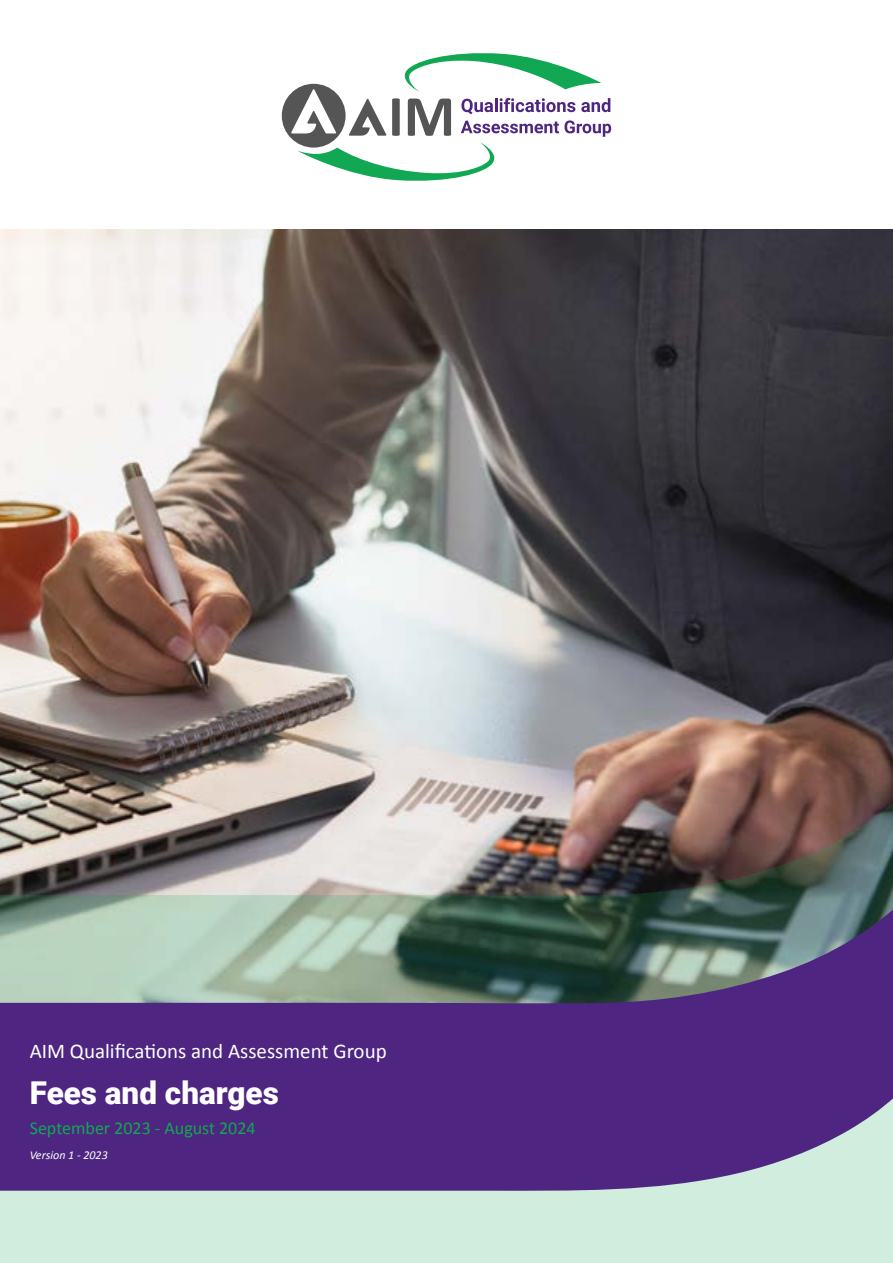
<style>
.page{position:relative;width:893px;height:1263px;background:#fff}
.page>*{position:absolute;margin:0;border:0;box-sizing:border-box;transform-origin:0 0}
.t1{font:900 31.5px "Roboto";color:#fff}
.t2{font:21px "Calibri";color:#fff}
.t3{font:18px "Calibri";color:#12a752}
.t4{font:italic 12px "Calibri";color:#fff}
</style>
<div class="page">
<div style="left:0;top:432px;width:893px;height:831px;background:#d0eddd"></div>
<img style="left:0;top:230px;width:893px;height:521px">
<img style="left:0;top:751px;width:893px;height:108px">
<svg style="left:0;top:859px;width:893px;height:332px;fill:#4e2681"></svg>
<div style="left:282px;top:84px;width:64px;height:64px;background:#565555;border-radius:50%"></div>
<svg style="left:291px;top:89px;width:45px;height:44px"></svg>
<svg style="left:408px;top:99px;width:43px;height:37px"></svg>
<svg style="left:349px;top:98px;width:51px;height:38px"></svg>
<svg style="left:461px;top:98px;width:114px;height:16px"></svg>
<svg style="left:581px;top:98px;width:29px;height:14px"></svg>
<svg style="left:461px;top:121px;width:98px;height:12px"></svg>
<svg style="left:565px;top:120px;width:46px;height:17px"></svg>
<svg style="left:298px;top:142px;width:197px;height:39px"></svg>
<svg style="left:404px;top:53px;width:197px;height:39px"></svg>
<p class="t2" style="left:30px;top:1036px;width:358px">AIM Qualifications and Assessment Group</p>
<h1 class="t1" style="left:30px;top:1070px;width:251px">Fees and charges</h1>
<p class="t3" style="left:30px;top:1115px;width:227px">September 2023 - August 2024</p>
<p class="t4" style="left:30px;top:1147px;width:80px">Version 1 - 2023</p>
</div>
